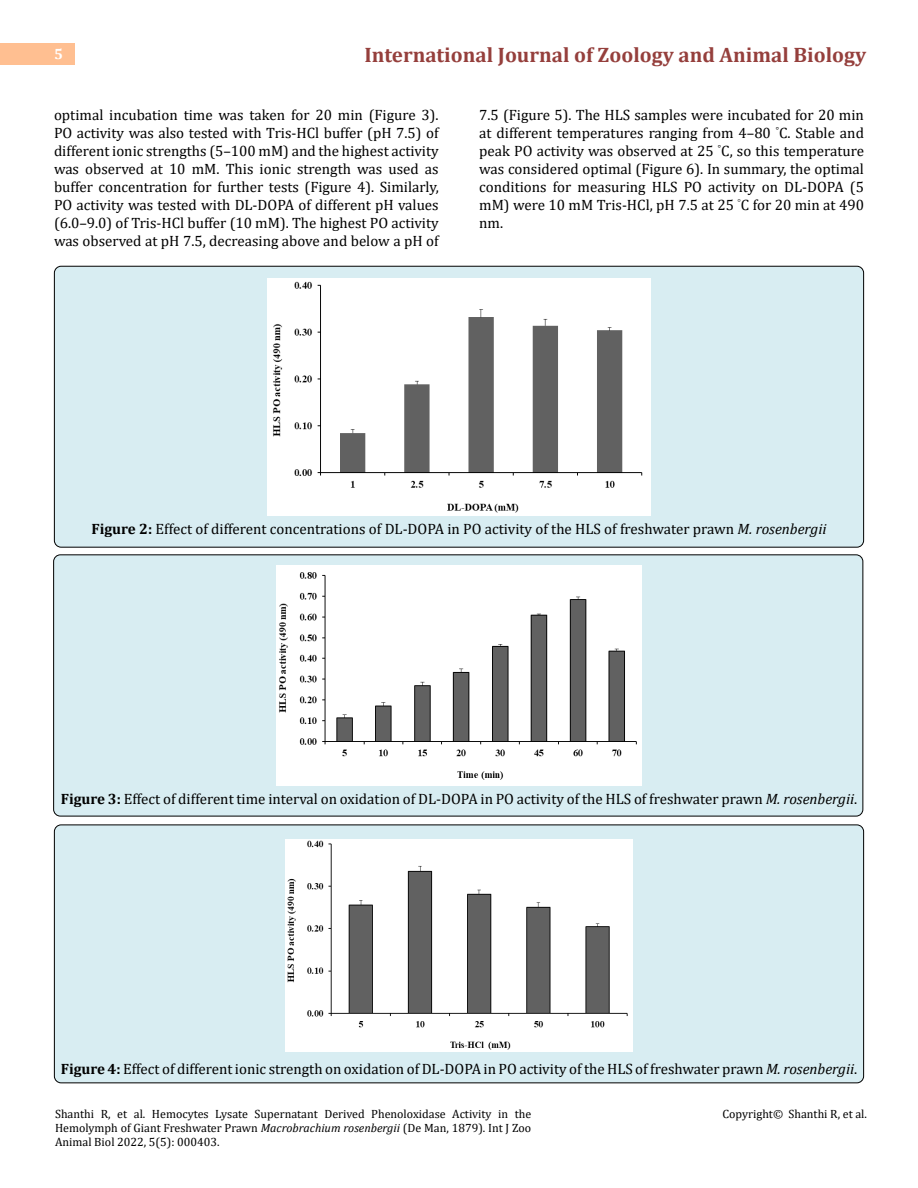
<style>
.page{position:relative;width:918px;height:1188px;background:#fff}
.page>*{position:absolute;margin:0;border:0;box-sizing:border-box;transform-origin:0 0}
.t1{font:700 21px "Cambria";color:#953f3c}
.t2{font:15px/18px "Cambria";color:#000;text-align:justify}
.t3{font:700 15px "Cambria";color:#fff}
.t4{font:12px/14.4px "Cambria";color:#000;text-align:justify}
.s1{font-weight:700}
.s2{font-style:italic}
</style>
<div class="page">
<div style="left:0;top:43px;width:75px;height:21px;background:#ffbf91"></div>
<div style="left:54px;top:825px;width:810px;height:258px;background:#d8edf2;border-radius:7px"></div>
<div style="left:54px;top:825px;width:810px;height:258px;border:1px solid #000;border-radius:7px"></div>
<div style="left:54px;top:555px;width:809px;height:261px;background:#d8edf2;border-radius:7px"></div>
<div style="left:54px;top:266px;width:810px;height:281px;background:#d8edf2;border-radius:7px"></div>
<img style="left:268px;top:279px;width:382px;height:236px">
<img style="left:276px;top:565px;width:366px;height:220px">
<img style="left:285px;top:840px;width:348px;height:212px">
<p class="t3" style="left:54px;top:44px;width:10px">5</p>
<h1 class="t1" style="left:364px;top:40px;width:503px">International Journal of Zoology and Animal Biology</h1>
<p class="t2" style="left:54px;top:105px;width:386px">optimal incubation time was taken for 20 min (Figure 3).<br>PO activity was also tested with Tris-HCl buffer (pH 7.5) of different ionic strengths (5–100 mM) and the highest activity was observed at 10 mM. This ionic strength was used as buffer concentration for further tests (Figure 4). Similarly, PO activity was tested with DL-DOPA of different pH values (6.0–9.0) of Tris-HCl buffer (10 mM). The highest PO activity was observed at pH 7.5, decreasing above and below a pH of</p>
<p class="t2" style="left:479px;top:105px;width:386px">7.5 (Figure 5). The HLS samples were incubated for 20 min at different temperatures ranging from 4–80 <sup>°</sup>C. Stable and peak PO activity was observed at 25 <sup>°</sup>C, so this temperature was considered optimal (Figure 6). In summary, the optimal conditions for measuring HLS PO activity on DL-DOPA (5 mM) were 10 mM Tris-HCl, pH 7.5 at 25 C for 20 min at 490 nm.</p>
<p class="t2" style="left:91px;top:519px;width:737px"><span class="s1">Figure 2:</span> Effect of different concentrations of DL-DOPA in PO activity of the HLS of freshwater prawn <span class="s2">M. rosenbergii</span></p>
<p class="t2" style="left:61px;top:789px;width:798px"><span class="s1">Figure 3:</span> Effect of different time interval on oxidation of DL-DOPA in PO activity of the HLS of freshwater prawn <span class="s2">M. rosenbergii</span>.</p>
<p class="t2" style="left:61px;top:1059px;width:798px"><span class="s1">Figure 4:</span> Effect of different ionic strength on oxidation of DL-DOPA in PO activity of the HLS of freshwater prawn <span class="s2">M. rosenbergii</span>.</p>
<p class="t4" style="left:55px;top:1106px;width:478px">Shanthi R, et al. Hemocytes Lysate Supernatant Derived Phenoloxidase Activity in the Hemolymph of Giant Freshwater Prawn <span class="s2">Macrobrachium rosenbergii</span> (De Man, 1879). Int J Zoo Animal Biol 2022, 5(5): 000403.</p>
<p class="t4" style="left:723px;top:1106px;width:146px">Copyright© Shanthi R, et al.</p>
</div>
